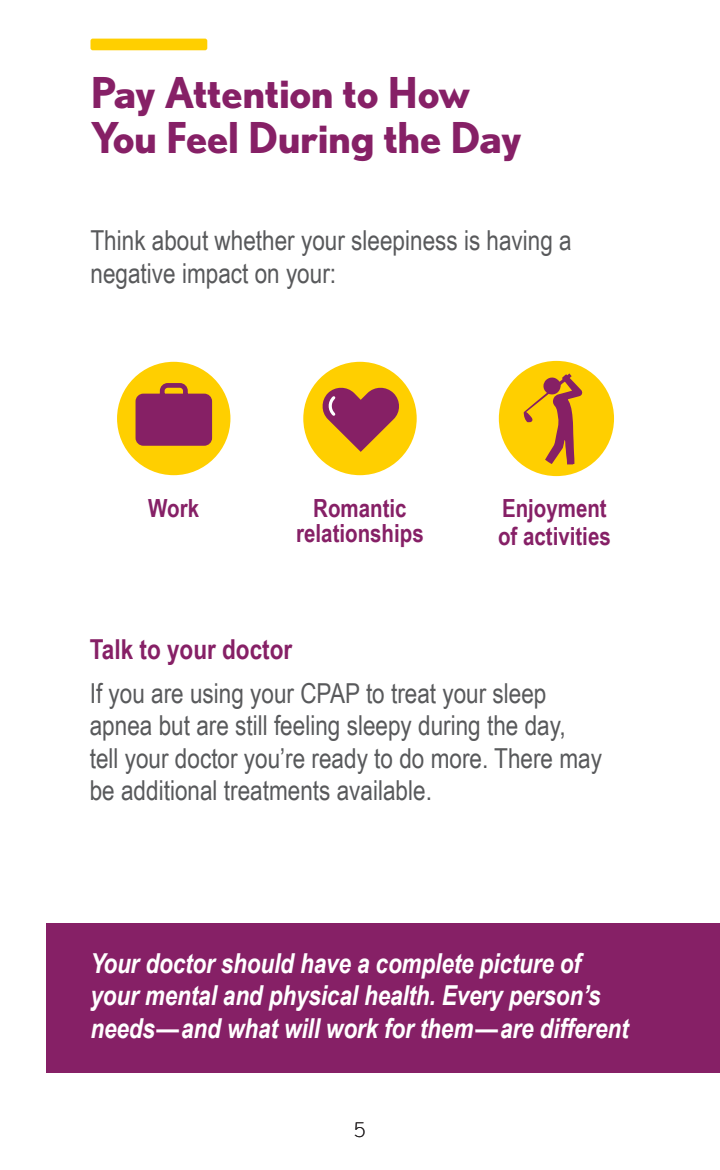
<style>
.page{position:relative;width:720px;height:1170px;background:#fff}
.page>*{position:absolute;margin:0;border:0;box-sizing:border-box;transform-origin:0 0}
.t1{font:700 42.5px/45px "Nobel";letter-spacing:-.01em;color:#862066}
.t2{font:27.5px/32.5px "Arial Narrow";color:#58595b}
.t3{font:italic 700 27.5px/32.5px "Arial Narrow";letter-spacing:-.005em;color:#fff}
.t4{font:700 27.5px "Arial Narrow";color:#862066}
.t5{font:700 25px/27.5px "Arial Narrow";color:#862066}
.t6{font:300 20px "Nobel";color:#231f20}
</style>
<div class="page">
<div style="left:47px;top:923px;width:673px;height:150px;background:#862066"></div>
<div style="left:117px;top:362px;width:113px;height:113px;background:#ffcf00;border-radius:50%"></div>
<svg style="left:135px;top:383px;width:78px;height:63px"></svg>
<div style="left:138px;top:398px;width:71px;height:44px;background:#862065"></div>
<div style="left:303px;top:362px;width:114px;height:113px;background:#ffcf00;border-radius:50%"></div>
<svg style="left:322px;top:387px;width:77px;height:65px"></svg>
<div style="left:499px;top:361px;width:115px;height:115px;background:#ffcf00;border-radius:50%"></div>
<svg style="left:524px;top:373px;width:59px;height:91px"></svg>
<div style="left:90px;top:39px;width:117px;height:11px;background:#ffcf00;border-radius:2px"></div>
<h1 class="t1" style="left:90px;top:69px;width:433px">Pay Attention to How<br>You Feel During the Day</h1>
<p class="t2" style="left:90px;top:223px;width:483px">Think about whether your sleepiness is having a negative impact on your:</p>
<p class="t5" style="left:148px;top:493px;width:52px">Work</p>
<p class="t5" style="left:296px;top:495px;width:129px;line-height:25px;text-align:center">Romantic relationships</p>
<p class="t5" style="left:498px;top:493px;width:114px">Enjoyment of activities</p>
<p class="t4" style="left:90px;top:628px;width:204px">Talk to your doctor</p>
<p class="t2" style="left:90px;top:676px;width:514px">If you are using your CPAP to treat your sleep apnea but are still feeling sleepy during the day,<br>tell your doctor you’re ready to do more. There may be additional treatments available.</p>
<p class="t3" style="left:90px;top:945px;width:540px">Your doctor should have a complete picture of your mental and physical health. Every person’s needs—and what will work for them—are different</p>
<p class="t6" style="left:354px;top:1119px;width:13px">5</p>
</div>
